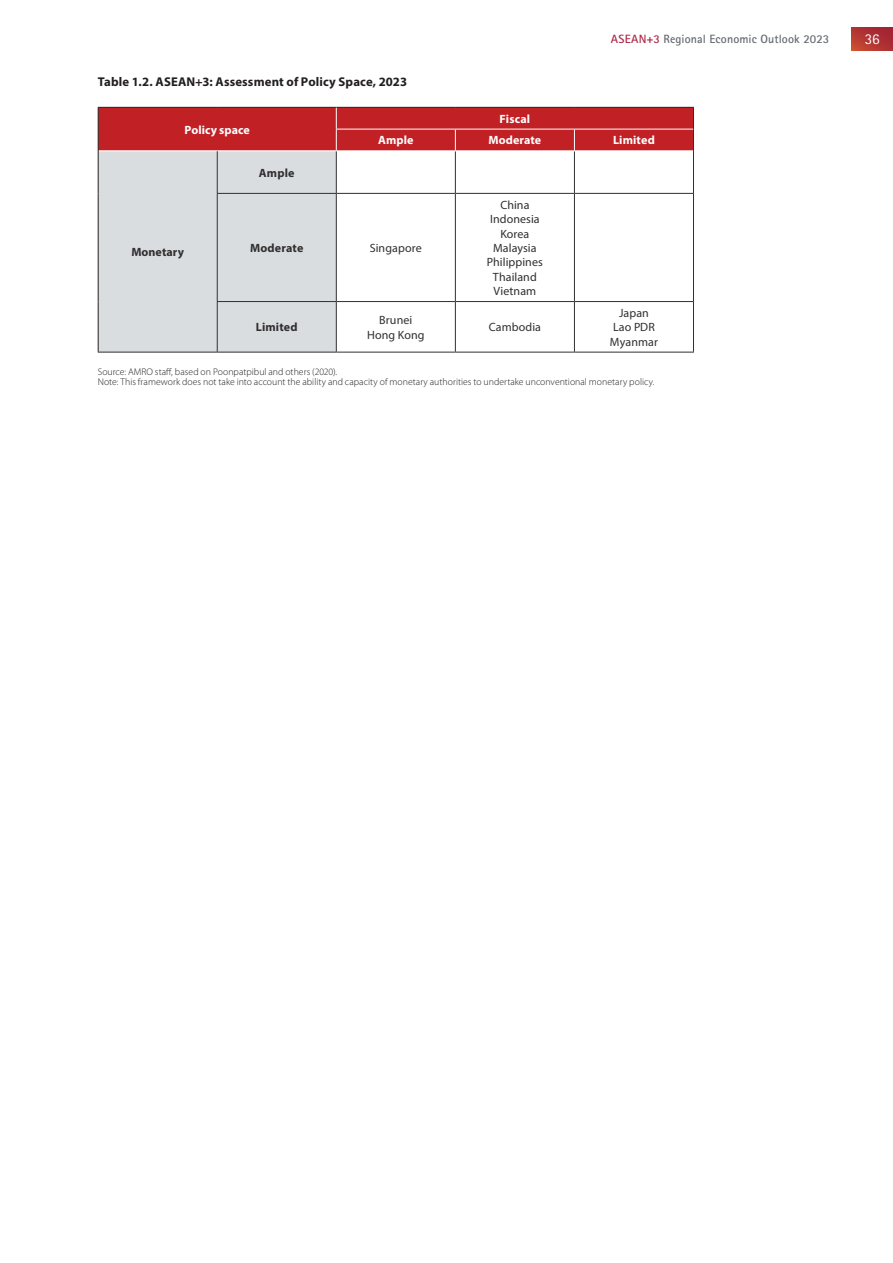
<style>
.page{position:relative;width:893px;height:1263px;background:#fff}
.page>*{position:absolute;margin:0;border:0;box-sizing:border-box;transform-origin:0 0}
.t1{font:15px "Rotis Sans Serif Std";color:#fff}
.t2{font:700 12.75px "Myriad Pro";letter-spacing:.01em;color:#231f20}
.t3{font:12px "Myriad Pro";letter-spacing:.005em;color:#312f30}
.t4{font:700 12px "Myriad Pro";letter-spacing:.005em;color:#fff}
.t5{font:700 12px "Rotis Sans Serif Std";letter-spacing:.01em;color:#666b70}
.t6{font:700 12px "Myriad Pro";letter-spacing:.015em;color:#312f30}
.t7{font:300 9.75px "Myriad Pro";letter-spacing:.005em;color:#231f20}
.s1{color:#ae294b}
</style>
<div class="page">
<div style="left:851px;top:28px;width:42px;height:23px;background:linear-gradient(to right,#be4231,#a52733)"></div>
<div style="left:99px;top:151px;width:237px;height:201px;background:#dadde0"></div>
<hr style="left:217px;top:151px;width:1px;height:42px;background:#312f30">
<hr style="left:336px;top:151px;width:1px;height:42px;background:#312f30">
<hr style="left:455px;top:151px;width:1px;height:42px;background:#312f30">
<hr style="left:574px;top:151px;width:1px;height:42px;background:#312f30">
<hr style="left:693px;top:151px;width:1px;height:42px;background:#312f30">
<hr style="left:217px;top:194px;width:1px;height:107px;background:#312f30">
<hr style="left:336px;top:194px;width:1px;height:107px;background:#312f30">
<hr style="left:455px;top:194px;width:1px;height:107px;background:#312f30">
<hr style="left:574px;top:194px;width:1px;height:107px;background:#312f30">
<hr style="left:693px;top:194px;width:1px;height:107px;background:#312f30">
<hr style="left:217px;top:302px;width:1px;height:50px;background:#312f30">
<hr style="left:336px;top:302px;width:1px;height:50px;background:#312f30">
<hr style="left:455px;top:302px;width:1px;height:50px;background:#312f30">
<hr style="left:574px;top:302px;width:1px;height:50px;background:#312f30">
<hr style="left:693px;top:302px;width:1px;height:50px;background:#312f30">
<hr style="left:98px;top:151px;width:1px;height:42px;background:#231f20">
<hr style="left:98px;top:193px;width:1px;height:109px;background:#231f20">
<hr style="left:98px;top:302px;width:1px;height:50px;background:#231f20">
<hr style="left:217px;top:193px;width:119px;height:1px;background:#312f30">
<hr style="left:336px;top:193px;width:119px;height:1px;background:#312f30">
<hr style="left:455px;top:193px;width:119px;height:1px;background:#312f30">
<hr style="left:574px;top:193px;width:120px;height:1px;background:#312f30">
<hr style="left:217px;top:301px;width:119px;height:1px;background:#312f30">
<hr style="left:336px;top:301px;width:119px;height:1px;background:#312f30">
<hr style="left:455px;top:301px;width:119px;height:1px;background:#312f30">
<hr style="left:574px;top:301px;width:120px;height:1px;background:#312f30">
<hr style="left:98px;top:352px;width:119px;height:1px;background:#312f30">
<hr style="left:217px;top:352px;width:119px;height:1px;background:#312f30">
<hr style="left:336px;top:352px;width:119px;height:1px;background:#312f30">
<hr style="left:455px;top:352px;width:119px;height:1px;background:#312f30">
<hr style="left:574px;top:352px;width:120px;height:1px;background:#312f30">
<svg style="left:98px;top:107px;width:596px;height:44px;background:#bf272c"></svg>
<p class="t2" style="left:98px;top:73px;width:311px">Table 1.2. ASEAN+3: Assessment of Policy Space, 2023</p>
<p class="t4" style="left:500px;top:111px;width:32px">Fiscal</p>
<p class="t5" style="left:611px;top:32px;width:220px"><span class="s1">ASEAN+3</span> Regional Economic Outlook 2023</p>
<h1 class="t1" style="left:865px;top:30px;width:16px">36</h1>
<p class="t4" style="left:185px;top:122px;width:67px">Policy space</p>
<p class="t6" style="left:259px;top:165px;width:37px">Ample</p>
<p class="t4" style="left:378px;top:133px;width:37px">Ample</p>
<p class="t4" style="left:489px;top:133px;width:54px">Moderate</p>
<p class="t4" style="left:613px;top:133px;width:43px">Limited</p>
<p class="t6" style="left:131px;top:244px;width:54px">Monetary</p>
<p class="t6" style="left:250px;top:240px;width:55px">Moderate</p>
<p class="t3" style="left:370px;top:241px;width:54px">Singapore</p>
<p class="t6" style="left:256px;top:319px;width:43px">Limited</p>
<p class="t3" style="left:379px;top:313px;width:35px">Brunei</p>
<p class="t3" style="left:367px;top:327px;width:59px">Hong Kong</p>
<p class="t3" style="left:500px;top:197px;width:31px">China</p>
<p class="t3" style="left:490px;top:212px;width:51px">Indonesia</p>
<p class="t3" style="left:500px;top:226px;width:31px">Korea</p>
<p class="t3" style="left:493px;top:241px;width:45px">Malaysia</p>
<p class="t3" style="left:487px;top:255px;width:58px">Philippines</p>
<p class="t3" style="left:493px;top:269px;width:45px">Thailand</p>
<p class="t3" style="left:494px;top:284px;width:44px">Vietnam</p>
<p class="t3" style="left:489px;top:320px;width:54px">Cambodia</p>
<p class="t3" style="left:619px;top:305px;width:31px">Japan</p>
<p class="t3" style="left:613px;top:320px;width:43px">Lao PDR</p>
<p class="t3" style="left:610px;top:334px;width:49px">Myanmar</p>
<p class="t7" style="left:98px;top:366px;width:241px">Source: AMRO staff, based on Poonpatpibul and others (2020).</p>
<p class="t7" style="left:98px;top:377px;width:558px">Note: This framework does not take into account the ability and capacity of monetary authorities to undertake unconventional monetary policy.</p>
</div>
